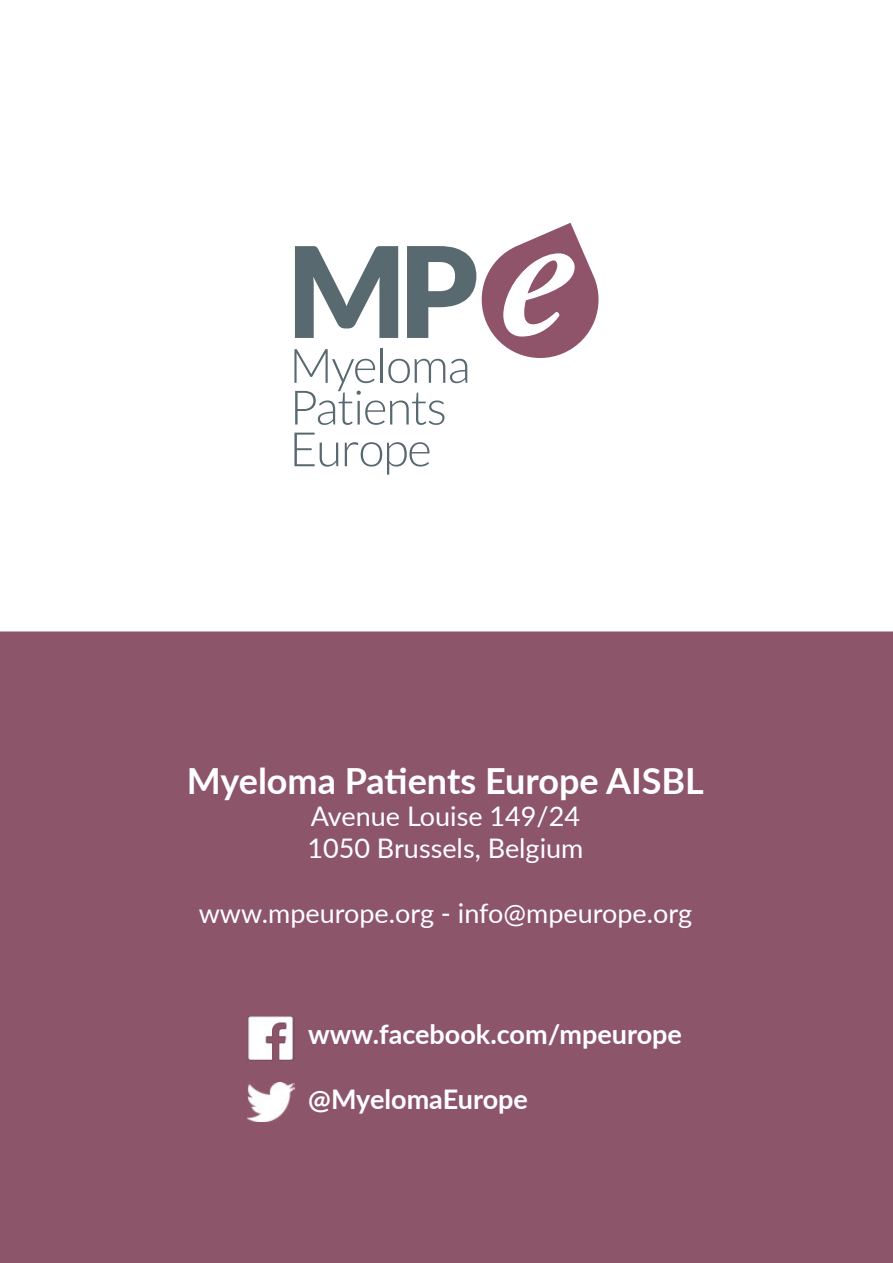
<style>
.page{position:relative;width:893px;height:1263px;background:#fff}
.page>*{position:absolute;margin:0;border:0;box-sizing:border-box;transform-origin:0 0}
.t1{font:700 36px "Lato";color:#fff}
.t2{font:27px/32.4px "Lato";color:#fff}
.t3{font:700 27px "Lato";color:#fff}
</style>
<div class="page">
<div style="left:0;top:631px;width:893px;height:632px;background:#8d5569"></div>
<svg style="left:294px;top:223px;width:305px;height:202px"></svg>
<svg style="left:294px;top:433px;width:44px;height:34px"></svg>
<svg style="left:345px;top:442px;width:84px;height:33px"></svg>
<img style="left:247px;top:1015px;width:47px;height:47px">
<img style="left:247px;top:1082px;width:47px;height:39px">
<h1 class="t1" style="left:187px;top:754px;width:519px">Myeloma Patients Europe AISBL</h1>
<p class="t2" style="left:307px;top:799px;width:277px">Avenue Louise 149/24<br>1050 Brussels, Belgium</p>
<p class="t2" style="left:199px;top:896px;width:495px">www.mpeurope.org - info@mpeurope.org</p>
<p class="t3" style="left:308px;top:1015px;width:375px">www.facebook.com/mpeurope</p>
<p class="t3" style="left:308px;top:1079px;width:221px">@MyelomaEurope</p>
</div>
